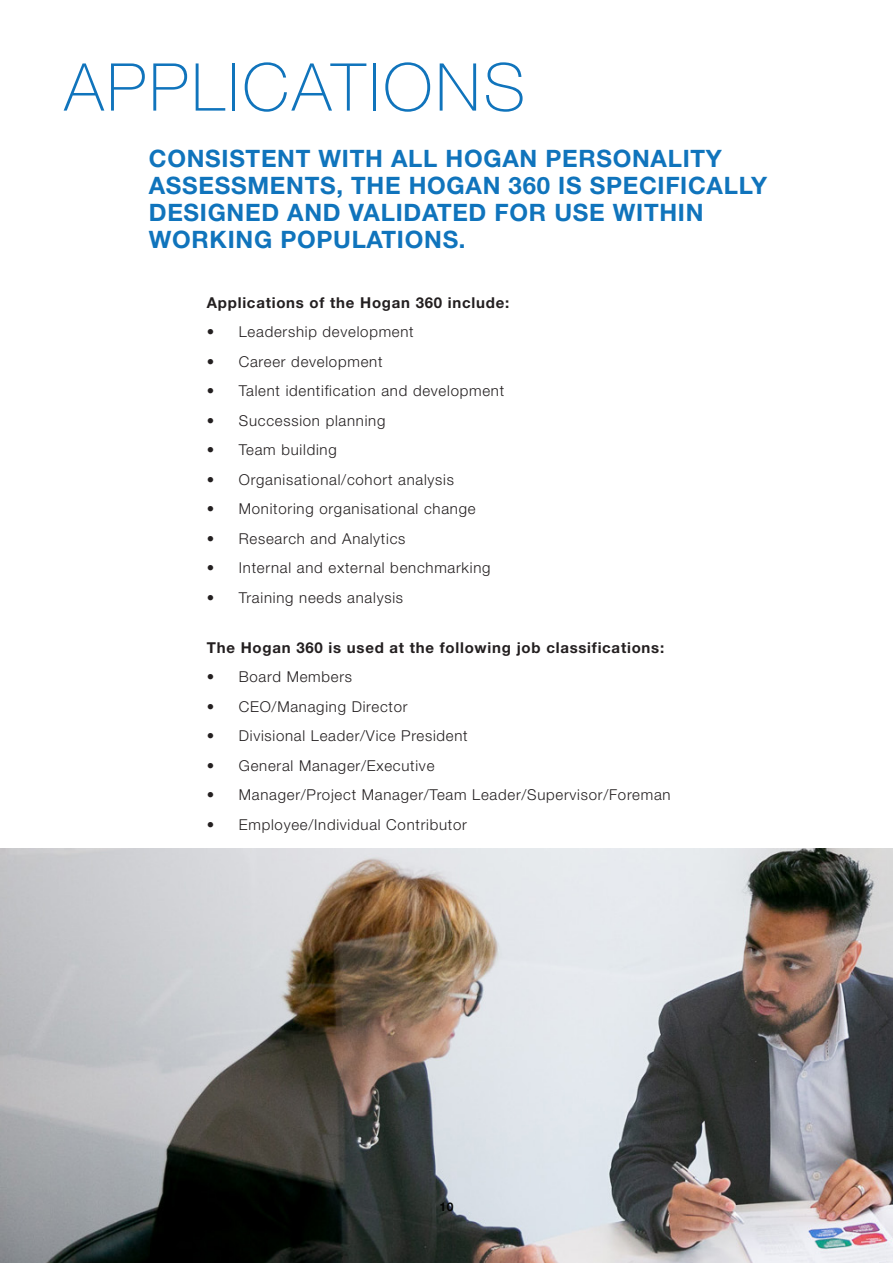
<style>
.page{position:relative;width:893px;height:1263px;background:#fff}
.page>*{position:absolute;margin:0;border:0;box-sizing:border-box;transform-origin:0 0}
.Company_Name{font:100 66px "Helvetica Neue";letter-spacing:.05em;color:#1074bc}
.t1{font:700 24px/27px "Helvetica Neue";letter-spacing:.03em;color:#1074bc}
.t2{font:300 15px "Helvetica Neue";letter-spacing:.05em;color:#231f20}
.Bullet_Points{font:700 15px "Helvetica Neue";letter-spacing:.05em;color:#231f20}
.t3{font:700 12px "Helvetica Neue";color:#040503}
</style>
<div class="page">
<img style="left:0;top:848px;width:893px;height:415px">
<p class="Company_Name" style="left:64px;top:49px;width:462px">APPLICATIONS</p>
<p class="t1" style="left:149px;top:145px;width:620px">CONSISTENT WITH ALL HOGAN PERSONALITY ASSESSMENTS, THE HOGAN 360 IS SPECIFICALLY DESIGNED AND VALIDATED FOR USE WITHIN WORKING POPULATIONS.</p>
<p class="Bullet_Points" style="left:207px;top:291px;width:304px">Applications of the Hogan 360 include:</p>
<p class="t2" style="left:207px;top:320px;width:208px">• Leadership development</p>
<p class="t2" style="left:207px;top:349px;width:177px">• Career development</p>
<p class="t2" style="left:207px;top:379px;width:299px">• Talent identification and development</p>
<p class="t2" style="left:207px;top:408px;width:180px">• Succession planning</p>
<p class="t2" style="left:207px;top:438px;width:131px">• Team building</p>
<p class="t2" style="left:207px;top:467px;width:249px">• Organisational/cohort analysis</p>
<p class="t2" style="left:207px;top:497px;width:270px">• Monitoring organisational change</p>
<p class="t2" style="left:207px;top:526px;width:200px">• Research and Analytics</p>
<p class="t2" style="left:207px;top:556px;width:285px">• Internal and external benchmarking</p>
<p class="t2" style="left:207px;top:585px;width:198px">• Training needs analysis</p>
<p class="Bullet_Points" style="left:207px;top:636px;width:459px">The Hogan 360 is used at the following job classifications:</p>
<p class="t2" style="left:207px;top:665px;width:147px">• Board Members</p>
<p class="t2" style="left:207px;top:694px;width:202px">• CEO/Managing Director</p>
<p class="t2" style="left:207px;top:724px;width:262px">• Divisional Leader/Vice President</p>
<p class="t2" style="left:207px;top:753px;width:229px">• General Manager/Executive</p>
<p class="t2" style="left:207px;top:783px;width:465px">• Manager/Project Manager/Team Leader/Supervisor/Foreman</p>
<p class="t2" style="left:207px;top:812px;width:261px">• Employee/Individual Contributor</p>
<p class="t3" style="left:439px;top:1197px;width:15px">10</p>
</div>
